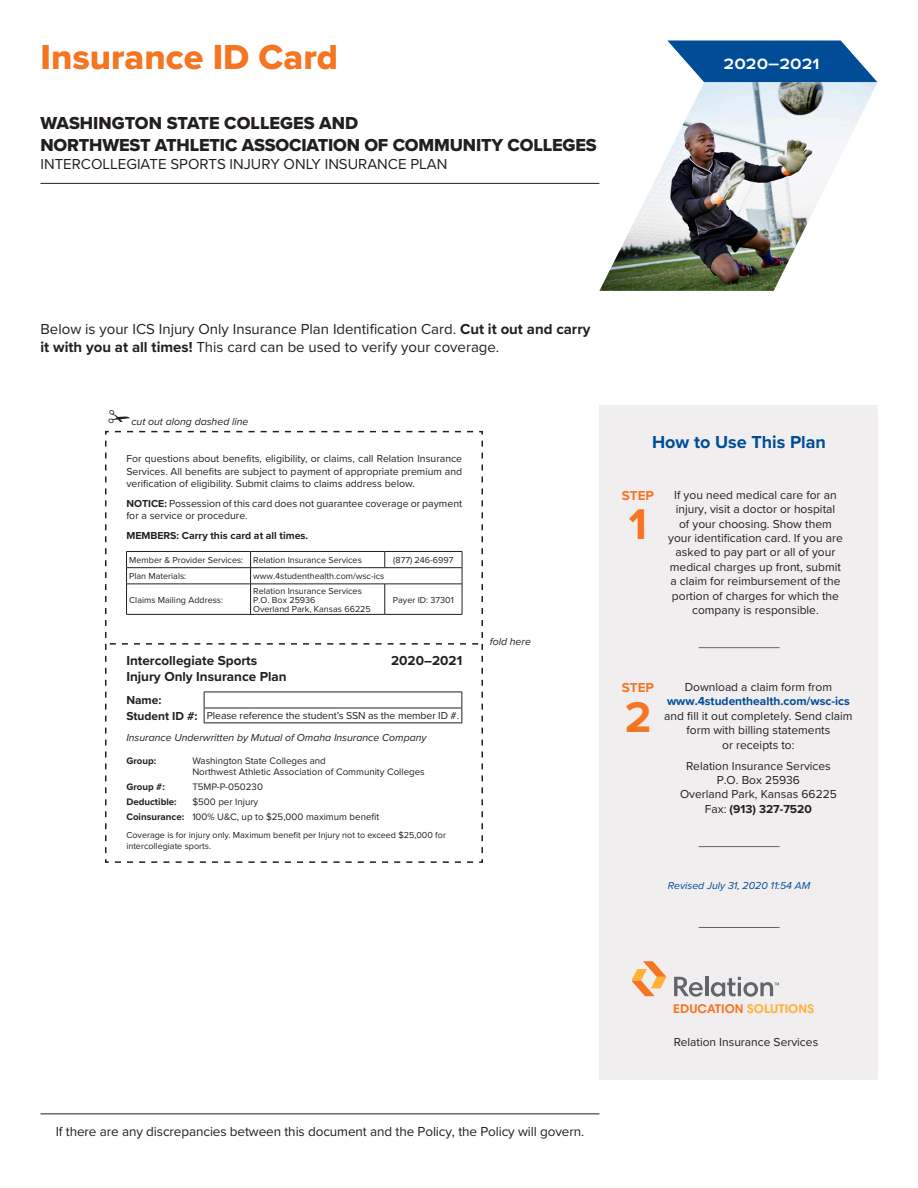
<style>
.page{position:relative;width:918px;height:1188px;background:#fff}
.page>*{position:absolute;margin:0;border:0;box-sizing:border-box;transform-origin:0 0}
.STEPS{font:700 44.55px "Proxima Nova";color:#f57523}
.t1{font:36px "Proxima Nova Extrabld";color:#f57523}
.t2{font:600 18.75px "Proxima Nova";color:#fff}
.t3{font:18px/21.6px "Proxima Nova Extrabld";letter-spacing:-.01em;color:#231f20}
.How_to_Use_This_Plan{font:700 18px "Proxima Nova";color:#004c97}
.Body_Text{font:15px/18px "Proxima Nova";color:#231f20}
.t4{font:13.5px "Proxima Nova";letter-spacing:-.01em;color:#231f20}
.t5{font:700 13.5px "Proxima Nova";color:#231f20}
.STEPS-2{font:700 13.5px "Proxima Nova";color:#f57523}
.t6{font:700 12.9px "Harmonia Sans Std";color:#f57523}
.Body_Text-2{font:12px/14.4px "Proxima Nova";color:#231f20;text-align:center}
.Steps__center{font:12px/14.4px "Proxima Nova";color:#231f20;text-align:center}
.Steps__center-2{font:700 12px/14.4px "Proxima Nova";color:#004c97;text-align:center}
.Steps__center-3{font:700 12px "Proxima Nova";color:#231f20}
.t7{font:10.5px/12.6px "Proxima Nova";color:#231f20;text-align:justify}
.t8{font:italic 10.5px "Proxima Nova";color:#231f20}
.t9{font:700 10.5px "Proxima Nova";color:#231f20}
.Revised_Date_Time_St{font:italic 10.5px "Proxima Nova";color:#004c97}
.t10{font:9.75px "Proxima Nova";color:#231f20}
.t11{font:700 9.75px "Proxima Nova";color:#231f20}
.ID_card_table{font:9px/9px "Proxima Nova";color:#231f20}
.s1{font-weight:700}
.s2{font-weight:400;color:#231f20}
.s3{font-weight:400}
.s4{color:#ffb238}
</style>
<div class="page">
<hr style="left:40px;top:1113px;width:559px;height:1px;background:#231f20">
<svg style="left:667px;top:40px;width:210px;height:42px"></svg>
<img style="left:599px;top:82px;width:279px;height:209px">
<div style="left:599px;top:405px;width:279px;height:675px;background:#f0eeef"></div>
<hr style="left:40px;top:183px;width:559px;height:1px;background:#231f20">
<hr style="left:705px;top:977px;width:3px;height:19px;background:#63656a">
<svg style="left:674px;top:977px;width:29px;height:20px"></svg>
<svg style="left:632px;top:961px;width:34px;height:35px"></svg>
<svg style="left:711px;top:977px;width:68px;height:20px"></svg>
<svg style="left:105px;top:440px;width:378px;height:423px"></svg>
<hr style="left:204px;top:723px;width:258px;height:1px;background:#231f20">
<hr style="left:699px;top:927px;width:81px;height:1px;background:#63656a">
<hr style="left:699px;top:846px;width:81px;height:1px;background:#63656a">
<hr style="left:699px;top:647px;width:81px;height:1px;background:#63656a">
<h2 class="t1" style="left:40px;top:30px;width:299px">Insurance ID Card</h2>
<h3 class="t3" style="left:40px;top:112px;width:558px">WASHINGTON STATE COLLEGES AND<br>NORTHWEST ATHLETIC ASSOCIATION OF COMMUNITY COLLEGES</h3>
<h3 class="Body_Text" style="left:40px;top:154px;width:408px">INTERCOLLEGIATE SPORTS INJURY ONLY INSURANCE PLAN</h3>
<h3 class="t2" style="left:724px;top:49px;width:98px">2020–2021</h3>
<p class="Body_Text" style="left:40px;top:319px;width:551px">Below is your ICS Injury Only Insurance Plan Identification Card. <span class="s1">Cut it out and carry it with you at all times!</span> This card can be used to verify your coverage.</p>
<p class="t8" style="left:131px;top:413px;width:119px">cut out along dashed line</p>
<p class="t7" style="left:126px;top:452px;width:337px">For questions about benefits, eligibility, or claims, call Relation Insurance Services. All benefits are subject to payment of appropriate premium and verification of eligibility. Submit claims to claims address below.</p>
<p class="t7" style="left:126px;top:496px;width:337px"><span class="s1">NOTICE:</span> Possession of this card does not guarantee coverage or payment for a service or procedure.</p>
<p class="t9" style="left:126px;top:527px;width:183px">MEMBERS: Carry this card at all times.</p>
<p class="ID_card_table" style="left:129px;top:555px;width:116px">Member &amp; Provider Services:</p>
<p class="ID_card_table" style="left:253px;top:555px;width:110px">Relation Insurance Services</p>
<p class="ID_card_table" style="left:393px;top:555px;width:62px">(877) 246-6997</p>
<p class="ID_card_table" style="left:129px;top:571px;width:59px">Plan Materials:</p>
<p class="ID_card_table" style="left:253px;top:571px;width:133px">www.4studenthealth.com/wsc-ics</p>
<p class="ID_card_table" style="left:129px;top:595px;width:95px">Claims Mailing Address:</p>
<p class="ID_card_table" style="left:253px;top:586px;width:110px">Relation Insurance Services</p>
<p class="ID_card_table" style="left:253px;top:595px;width:119px">P.O. Box 25936<br>Overland Park, Kansas 66225</p>
<p class="ID_card_table" style="left:393px;top:595px;width:62px">Payer ID: 37301</p>
<p class="t5" style="left:126px;top:650px;width:132px">Intercollegiate Sports</p>
<p class="t5" style="left:126px;top:666px;width:162px">Injury Only Insurance Plan</p>
<p class="t5" style="left:391px;top:650px;width:73px">2020–2021</p>
<p class="Steps__center-3" style="left:126px;top:691px;width:37px">Name:</p>
<p class="Steps__center-3" style="left:126px;top:707px;width:73px">Student ID #:</p>
<p class="t7" style="left:207px;top:709px;width:254px">Please reference the student’s SSN as the member ID #.</p>
<p class="t8" style="left:126px;top:730px;width:302px">Insurance Underwritten by Mutual of Omaha Insurance Company</p>
<p class="t11" style="left:126px;top:753px;width:31px">Group:</p>
<p class="t10" style="left:192px;top:753px;width:135px">Washington State Colleges and</p>
<p class="t10" style="left:192px;top:765px;width:234px">Northwest Athletic Association of Community Colleges</p>
<p class="t11" style="left:126px;top:780px;width:40px">Group #:</p>
<p class="t10" style="left:192px;top:780px;width:72px">T5MP-P-050230</p>
<p class="t11" style="left:126px;top:795px;width:52px">Deductible:</p>
<p class="t10" style="left:192px;top:795px;width:68px">$500 per Injury</p>
<p class="t10" style="left:126px;top:810px;width:255px"><span class="s1">Coinsurance:</span> 100% U&amp;C, up to $25,000 maximum benefit</p>
<p class="ID_card_table" style="left:126px;top:829px;width:321px;line-height:10.8px">Coverage is for injury only. Maximum benefit per Injury not to exceed $25,000 for intercollegiate sports.</p>
<p class="t8" style="left:490px;top:634px;width:43px">fold here</p>
<p class="How_to_Use_This_Plan" style="left:652px;top:429px;width:175px">How to Use This Plan</p>
<p class="STEPS-2" style="left:622px;top:485px;width:34px">STEP</p>
<p class="STEPS" style="left:629px;top:491px;width:20px">1</p>
<p class="Body_Text-2" style="left:668px;top:487px;width:176px">If you need medical care for an injury, visit a doctor or hospital<br>of your choosing. Show them your identification card. If you are asked to pay part or all of your medical charges up front, submit a claim for reimbursement of the portion of charges for which the company is responsible.</p>
<p class="STEPS-2" style="left:622px;top:678px;width:34px">STEP</p>
<p class="STEPS" style="left:625px;top:683px;width:28px">2</p>
<p class="Steps__center-2" style="left:667px;top:679px;width:184px"><span class="s2">Download a claim form from </span>www.4studenthealth.com/wsc-ics</p>
<p class="Steps__center" style="left:664px;top:708px;width:190px">and fill it out completely. Send claim form with billing statements</p>
<p class="Steps__center" style="left:722px;top:737px;width:74px">or receipts to:</p>
<p class="Steps__center" style="left:686px;top:758px;width:146px">Relation Insurance Services</p>
<p class="Steps__center" style="left:717px;top:772px;width:85px">P.O. Box 25936</p>
<p class="Steps__center" style="left:680px;top:787px;width:158px">Overland Park, Kansas 66225</p>
<p class="Steps__center-3" style="left:705px;top:800px;width:108px"><span class="s3">Fax:</span> (913) 327-7520</p>
<p class="Revised_Date_Time_St" style="left:668px;top:877px;width:144px">Revised July 31, 2020 11:54 AM</p>
<p class="t4" style="left:56px;top:1122px;width:530px">If there are any discrepancies between this document and the Policy, the Policy will govern.</p>
<p class="t6" style="left:673px;top:1000px;width:142px">EDUCATION <span class="s4">SOLUTIONS</span></p>
<p class="Body_Text-2" style="left:674px;top:1034px;width:146px">Relation Insurance Services</p>
</div>
